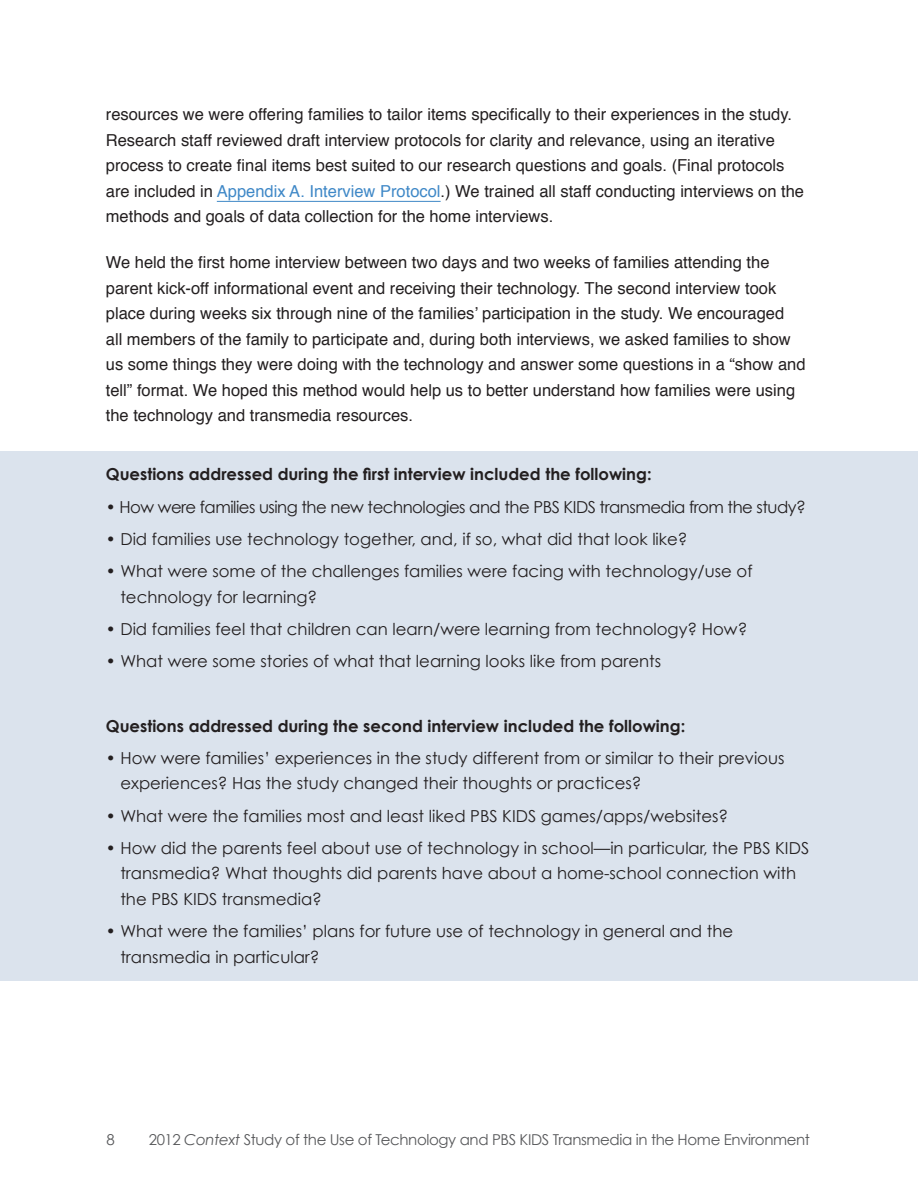
<style>
.page{position:relative;width:918px;height:1188px;background:#fff}
.page>*{position:absolute;margin:0;border:0;box-sizing:border-box;transform-origin:0 0}
.Body{font:16.5px/25.5px "Helvetica";color:#231f20}
.highlight_text{font:16.5px/25.5px "Century Gothic";color:#231f20}
.highlight_text-2{font:700 16.5px "Century Gothic";color:#231f20}
.highlight_text-3{font:16.5px "Century Gothic";letter-spacing:-.03em;color:#231f20}
.t1{font:15px "Century Gothic";letter-spacing:-.025em;color:#57585a}
.s1{color:#3f88c7}
.s2{font-style:italic}
</style>
<div class="page">
<div style="left:0;top:451px;width:918px;height:529px;background:#dbe3ed"></div>
<hr style="left:217px;top:201px;width:224px;height:1px;background:#3f88c7">
<p class="Body" style="left:106px;top:102px;width:700px">resources we were offering families to tailor items specifically to their experiences in the study.<br>Research staff reviewed draft interview protocols for clarity and relevance, using an iterative process to create final items best suited to our research questions and goals. (Final protocols are included in <span class="s1">Appendix A. Interview Protocol</span>.) We trained all staff conducting interviews on the methods and goals of data collection for the home interviews.</p>
<p class="Body" style="left:106px;top:250px;width:701px">We held the first home interview between two days and two weeks of families attending the parent kick-off informational event and receiving their technology. The second interview took place during weeks six through nine of the families’ participation in the study. We encouraged<br>all members of the family to participate and, during both interviews, we asked families to show us some things they were doing with the technology and answer some questions in a “show and tell” format. We hoped this method would help us to better understand how families were using the technology and transmedia resources.</p>
<p class="highlight_text-2" style="left:106px;top:464px;width:547px">Questions addressed during the first interview included the following:</p>
<p class="highlight_text-3" style="left:106px;top:497px;width:702px">• How were families using the new technologies and the PBS KIDS transmedia from the study?</p>
<p class="highlight_text" style="left:106px;top:526px;width:583px">• Did families use technology together, and, if so, what did that look like?</p>
<p class="highlight_text" style="left:120px;top:558px;width:634px;text-indent:-15px">• What were some of the challenges families were facing with technology/use of technology for learning?</p>
<p class="highlight_text" style="left:106px;top:616px;width:643px">• Did families feel that children can learn/were learning from technology? How?</p>
<p class="highlight_text" style="left:106px;top:648px;width:557px">• What were some stories of what that learning looks like from parents</p>
<p class="highlight_text-2" style="left:106px;top:715px;width:581px">Questions addressed during the second interview included the following:</p>
<p class="highlight_text" style="left:120px;top:745px;width:666px;text-indent:-15px">• How were families’ experiences in the study different from or similar to their previous experiences? Has the study changed their thoughts or practices?</p>
<p class="highlight_text" style="left:106px;top:803px;width:624px">• What were the families most and least liked PBS KIDS games/apps/websites?</p>
<p class="highlight_text" style="left:120px;top:835px;width:690px;text-indent:-15px">• How did the parents feel about use of technology in school—in particular, the PBS KIDS transmedia? What thoughts did parents have about a home-school connection with the PBS KIDS transmedia?</p>
<p class="highlight_text" style="left:120px;top:918px;width:614px;text-indent:-15px">• What were the families’ plans for future use of technology in general and the transmedia in particular?</p>
<p class="t1" style="left:106px;top:1130px;width:10px">8</p>
<p class="t1" style="left:149px;top:1130px;width:663px">2012 <span class="s2">Context</span> Study of the Use of Technology and PBS KIDS Transmedia in the Home Environment</p>
</div>
